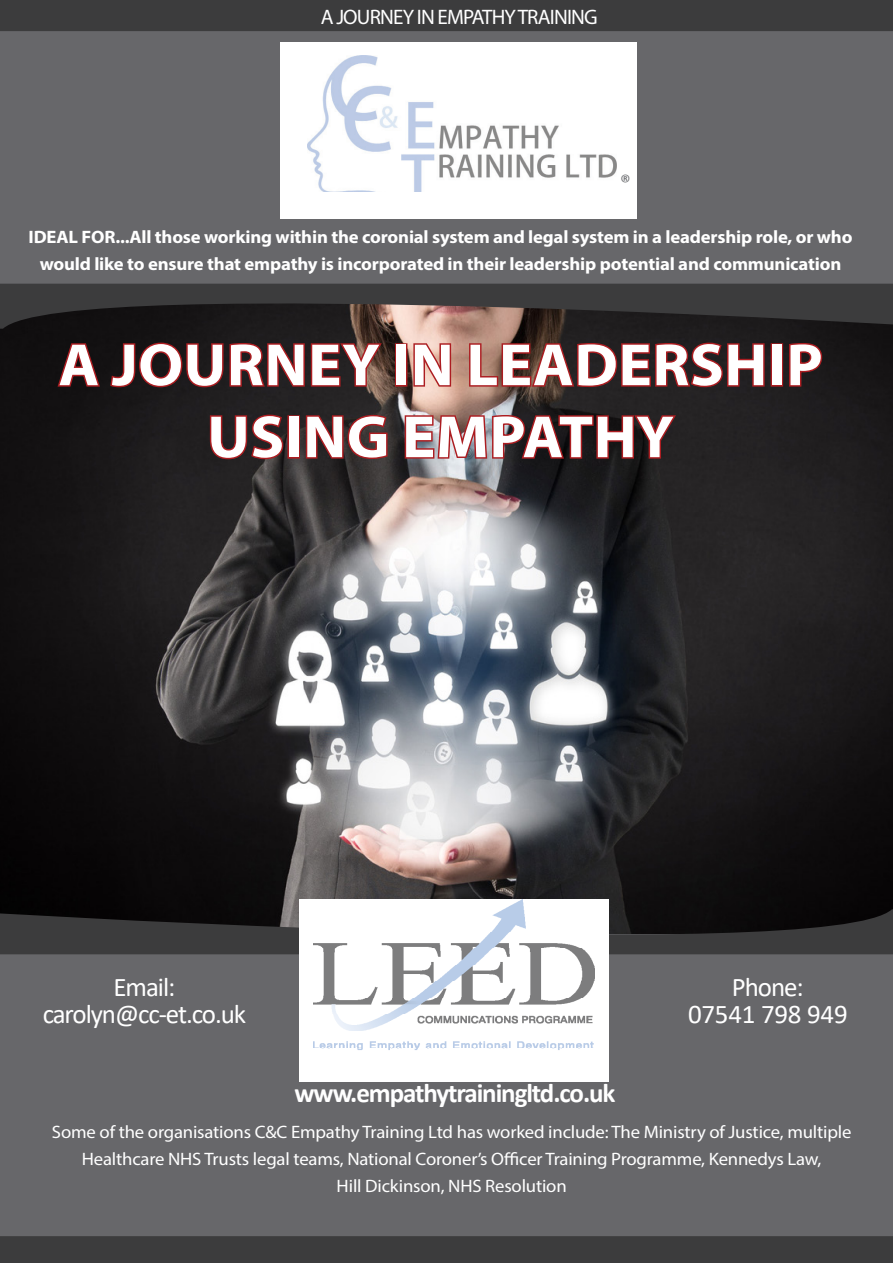
<style>
.page{position:relative;width:893px;height:1263px;background:#fff}
.page>*{position:absolute;margin:0;border:0;box-sizing:border-box;transform-origin:0 0}
.t1{font:700 60px/72px "Myriad Pro";letter-spacing:.01em;color:#fff;text-align:center;scale:1.04 1}
.t2{font:27px "Calibri";letter-spacing:-.04em;color:#fff}
.t3{font:700 27px "Calibri";letter-spacing:-.04em;color:#fff}
.t4{font:27px "Calibri";letter-spacing:-.01em;color:#fff}
.t5{font:21px "Myriad Pro";letter-spacing:-.04em;color:#fff}
.t6{font:21px "Calibri";color:#6c6d70}
.t7{font:18px/27px "Myriad Pro";letter-spacing:-.01em;color:#fff;text-align:center;scale:1.04 1}
.t8{font:700 18px/27px "Myriad Pro";letter-spacing:-.01em;color:#fff;text-align:center;scale:1.04 1}
</style>
<div class="page">
<div style="left:0;top:928px;width:893px;height:335px;background:#67676a"></div>
<div style="left:0;top:1236px;width:893px;height:27px;background:#3c3c3d"></div>
<div style="left:0;top:31px;width:893px;height:273px;background:#67676a"></div>
<div style="left:0;top:0;width:893px;height:31px;background:#3c3c3d"></div>
<div style="left:281px;top:43px;width:356px;height:175px;background:#fff"></div>
<img style="left:307px;top:55px;width:309px;height:137px">
<img style="left:0;top:329px;width:893px;height:580px">
<svg style="left:0;top:909px;width:893px;height:57px;fill:#3c3c3d"></svg>
<svg style="left:0;top:283px;width:893px;height:46px;background:#3d3938"></svg>
<div style="left:300px;top:899px;width:309px;height:182px;background:#fff"></div>
<img style="left:314px;top:899px;width:280px;height:151px">
<svg style="left:56px;top:342px;width:46px;height:46px;background:#3b1315"></svg>
<svg style="left:109px;top:341px;width:275px;height:48px;background:#4d2021"></svg>
<div style="left:395px;top:343px;width:12px;height:44px;border:3px solid #ac1d21"></div>
<svg style="left:412px;top:341px;width:41px;height:48px;background:#d3887f"></svg>
<svg style="left:468px;top:341px;width:298px;height:48px;background:#5e2b29"></svg>
<div style="left:771px;top:343px;width:12px;height:44px;border:3px solid #ac1d21"></div>
<svg style="left:788px;top:341px;width:36px;height:47px;background:#461b1d"></svg>
<svg style="left:208px;top:413px;width:77px;height:48px;background:#4c2123"></svg>
<div style="left:287px;top:415px;width:13px;height:44px;border:3px solid #ac1d21"></div>
<svg style="left:304px;top:413px;width:85px;height:48px;background:#582728"></svg>
<img style="left:403px;top:413px;width:275px;height:47px">
<p class="t5" style="left:321px;top:4px;width:278px">A JOURNEY IN EMPATHY TRAINING</p>
<p class="t6" style="left:620px;top:167px;width:12px">®</p>
<p class="t8" style="left:29px;top:222px;width:794px">IDEAL FOR...All those working within the coronial system and legal system in a leadership role, or who would like to ensure that empathy is incorporated in their leadership potential and communication</p>
<p class="t1" style="left:58px;top:327px;width:736px">A JOURNEY IN LEADERSHIP<br>USING EMPATHY</p>
<p class="t2" style="left:114px;top:968px;width:63px">Email:</p>
<p class="t2" style="left:43px;top:995px;width:205px">carolyn@cc-et.co.uk</p>
<p class="t3" style="left:294px;top:1074px;width:323px">www.empathytrainingltd.co.uk</p>
<p class="t2" style="left:732px;top:968px;width:73px">Phone:</p>
<p class="t4" style="left:688px;top:995px;width:161px">07541 798 949</p>
<p class="t7" style="left:52px;top:1118px;width:770px">Some of the organisations C&amp;C Empathy Training Ltd has worked include: The Ministry of Justice, multiple<br>Healthcare NHS Trusts legal teams, National Coroner’s Officer Training Programme, Kennedys Law,</p>
<p class="t7" style="left:337px;top:1172px;width:223px">Hill Dickinson, NHS Resolution</p>
</div>
